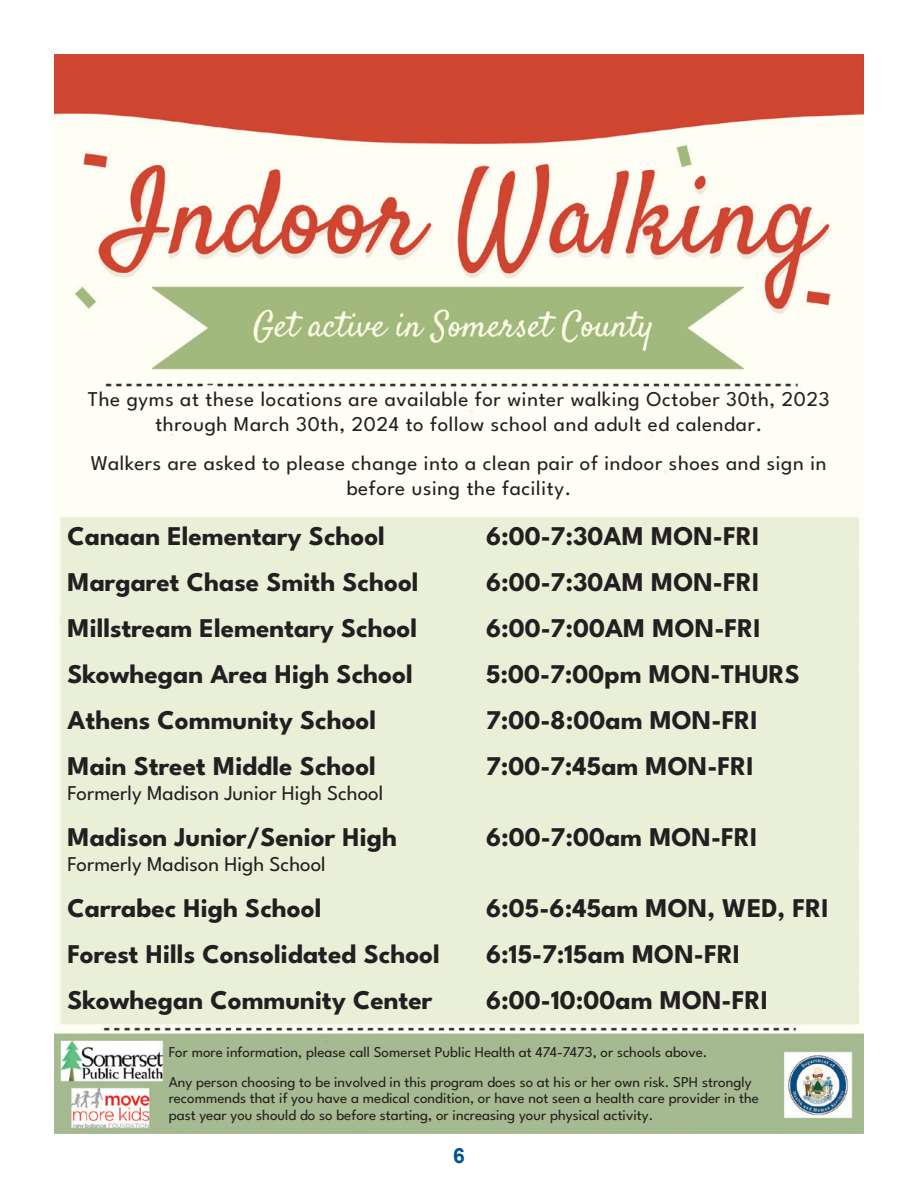
<style>
.page{position:relative;width:918px;height:1188px;background:#fff}
.page>*{position:absolute;margin:0;border:0;box-sizing:border-box;transform-origin:0 0}
.t1{font:700 27px "League Spartan";color:#231f20}
.t2{font:21px/25.2px "League Spartan";letter-spacing:.03em;color:#231f20;text-align:center}
.t3{font:21px "League Spartan";color:#231f20}
.t4{font:700 21px "Arial";color:#005594}
.t5{font:15px/16.5px "League Spartan";color:#231f20}
</style>
<div class="page">
<img style="left:54px;top:54px;width:810px;height:950px">
<img style="left:54px;top:1004px;width:810px;height:130px">
<p class="t2" style="left:88px;top:385px;width:743px">The gyms at these locations are available for winter walking October 30th, 2023 through March 30th, 2024 to follow school and adult ed calendar.</p>
<p class="t2" style="left:91px;top:449px;width:737px">Walkers are asked to please change into a clean pair of indoor shoes and sign in before using the facility.</p>
<p class="t1" style="left:68px;top:515px;width:319px">Canaan Elementary School</p>
<p class="t1" style="left:68px;top:561px;width:353px">Margaret Chase Smith School</p>
<p class="t1" style="left:68px;top:607px;width:351px">Millstream Elementary School</p>
<p class="t1" style="left:68px;top:653px;width:347px">Skowhegan Area High School</p>
<p class="t1" style="left:68px;top:699px;width:310px">Athens Community School</p>
<p class="t1" style="left:68px;top:745px;width:310px">Main Street Middle School</p>
<p class="t3" style="left:68px;top:777px;width:317px">Formerly Madison Junior High School</p>
<p class="t1" style="left:68px;top:816px;width:331px">Madison Junior/Senior High</p>
<p class="t3" style="left:68px;top:848px;width:260px">Formerly Madison High School</p>
<p class="t1" style="left:68px;top:887px;width:255px">Carrabec High School</p>
<p class="t1" style="left:68px;top:933px;width:374px">Forest Hills Consolidated School</p>
<p class="t1" style="left:68px;top:979px;width:367px">Skowhegan Community Center</p>
<p class="t1" style="left:486px;top:515px;width:275px">6:00-7:30AM MON-FRI</p>
<p class="t1" style="left:486px;top:561px;width:275px">6:00-7:30AM MON-FRI</p>
<p class="t1" style="left:486px;top:607px;width:276px">6:00-7:00AM MON-FRI</p>
<p class="t1" style="left:486px;top:653px;width:315px">5:00-7:00pm MON-THURS</p>
<p class="t1" style="left:486px;top:699px;width:273px">7:00-8:00am MON-FRI</p>
<p class="t1" style="left:486px;top:745px;width:269px">7:00-7:45am MON-FRI</p>
<p class="t1" style="left:486px;top:816px;width:273px">6:00-7:00am MON-FRI</p>
<p class="t1" style="left:486px;top:887px;width:344px">6:05-6:45am MON, WED, FRI</p>
<p class="t1" style="left:486px;top:933px;width:256px">6:15-7:15am MON-FRI</p>
<p class="t1" style="left:486px;top:979px;width:284px">6:00-10:00am MON-FRI</p>
<p class="t5" style="left:169px;top:1042px;width:540px">For more information, please call Somerset Public Health at 474-7473, or schools above.</p>
<p class="t5" style="left:169px;top:1072px;width:592px">Any person choosing to be involved in this program does so at his or her own risk. SPH strongly recommends that if you have a medical condition, or have not seen a health care provider in the past year you should do so before starting, or increasing your physical activity.</p>
<p class="t4" style="left:453px;top:1141px;width:13px">6</p>
</div>
